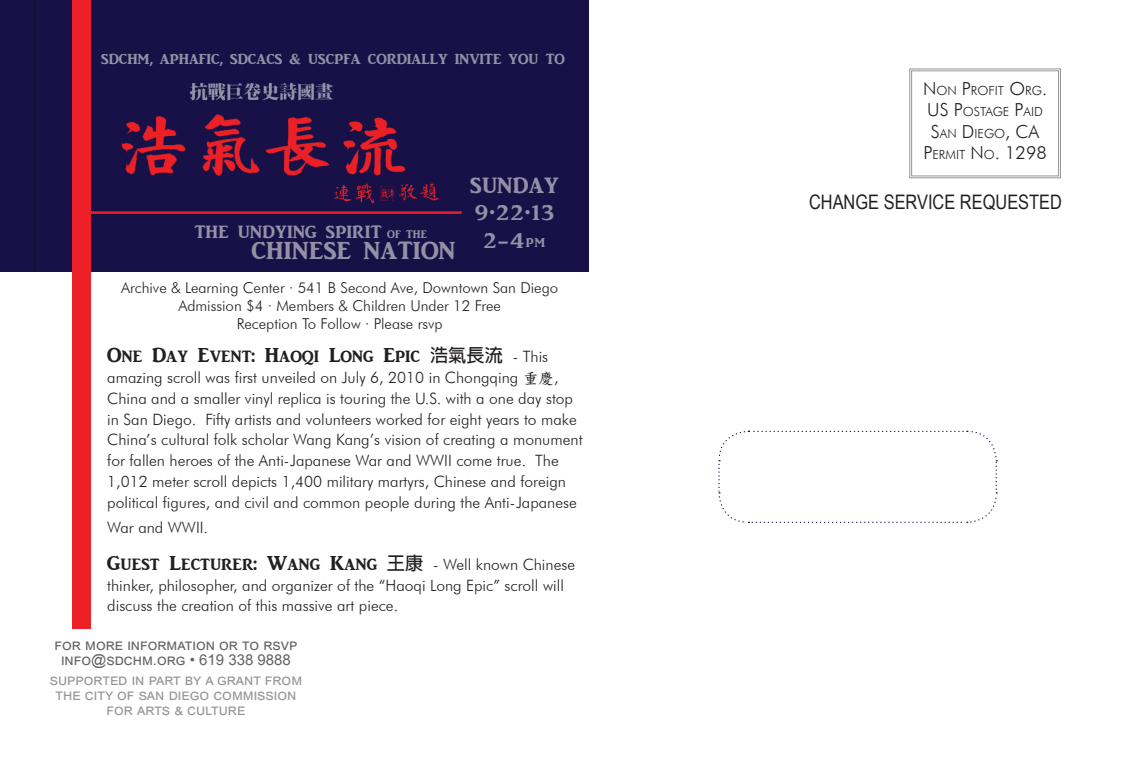
<style>
.page{position:relative;width:1125px;height:765px;background:#fff}
.page>*{position:absolute;margin:0;border:0;box-sizing:border-box;transform-origin:0 0}
.t1{font:25.5px "ARJULIAN";letter-spacing:.01em;color:#9490a6}
.t2{font:23px/27.5px "ARJULIAN";letter-spacing:.01em;color:#9490a6;text-align:center}
.t3{font:20.75px "ARJULIAN";color:#231f20}
.t4{font:20px "Arial Narrow";color:#231f20}
.t5{font:18.25px "ARJULIAN";letter-spacing:.01em;color:#9490a6}
.t6{font:300 18px "Futura BT";color:#231f20}
.t7{font:300 15.75px/20.8px "Futura BT";color:#231f20}
.t8{font:300 15px/18px "Futura BT";color:#231f20;text-align:center}
.t9{font:15px/15px "Arial";color:#939598;text-align:center}
.t10{font:15px/15px "Arial";color:#636366;text-align:center}
.t11{font:15px "ARJULIAN";color:#9490a6}
.t12{font:300 12.5px/21.5px "Futura BT";color:#231f20;text-align:center}
.s1{font-size:13.5px}
.s2{font-size:11.25px}
.s3{font-family:"Adobe Fan Heiti Std";font-weight:700;font-size:18.25px}
.s4{font-family:"Futura BT";font-weight:300;font-size:15.75px}
.s5{font-family:"DF Kai Shu SB Estd BF";font-weight:400}
.s6{font-size:18px}
.s7{font-size:12.5px}
</style>
<div class="page">
<svg style="left:909px;top:69px;width:152px;height:109px"></svg>
<div style="left:911px;top:71px;width:148px;height:105px;border:1px solid #939598"></div>
<svg style="left:718px;top:430px;width:279px;height:93px"></svg>
<div style="left:0;top:0;width:588px;height:272px;background:#181147"></div>
<img style="left:121px;top:114px;width:319px;height:90px">
<div style="left:72px;top:0;width:19px;height:629px;background:#ed2027"></div>
<hr style="left:84px;top:211px;width:378px;height:3px;background:#ed2027">
<img style="left:189px;top:83px;width:144px;height:18px">
<p class="t11" style="left:101px;top:51px;width:243px">SDCHM, APHAFIC, SDCACS &amp; USCPFA</p>
<p class="t11" style="left:368px;top:51px;width:199px">CORDIALLY INVITE YOU TO</p>
<h2 class="t2" style="left:470px;top:172px;width:90px">SUNDAY<br>9·22·13<br>2-4<span class="s1">PM</span></h2>
<p class="t5" style="left:195px;top:222px;width:234px">THE UNDYING SPIRIT <span class="s2">OF THE</span></p>
<h1 class="t1" style="left:252px;top:237px;width:206px">CHINESE NATION</h1>
<p class="t8" style="left:121px;top:279px;width:439px">Archive &amp; Learning Center · 541 B Second Ave, Downtown San Diego<br>Admission $4 · Members &amp; Children Under 12 Free<br>Reception To Follow · Please rsvp</p>
<h3 class="t3" style="left:107px;top:344px;width:442px">ONE DAY EVENT: HAOQI LONG EPIC <span class="s3">浩氣長流</span> <span class="s4">- This</span></h3>
<p class="t7" style="left:107px;top:367px;width:477px">amazing scroll was first unveiled on July 6, 2010 in Chongqing <span class="s5">重慶</span>, China and a smaller vinyl replica is touring the U.S. with a one day stop in San Diego. Fifty artists and volunteers worked for eight years to make China’s cultural folk scholar Wang Kang’s vision of creating a monument for fallen heroes of the Anti-Japanese War and WWII come true. The 1,012 meter scroll depicts 1,400 military martyrs, Chinese and foreign political figures, and civil and common people during the Anti-Japanese</p>
<p class="t7" style="left:107px;top:517px;width:102px">War and WWII.</p>
<h3 class="t3" style="left:107px;top:552px;width:469px">GUEST LECTURER: WANG KANG <span class="s3">王康</span> <span class="s4">- Well known Chinese</span></h3>
<p class="t7" style="left:107px;top:574px;width:458px">thinker, philosopher, and organizer of the “Haoqi Long Epic” scroll will discuss the creation of this massive art piece.</p>
<p class="t10" style="left:55px;top:637px;width:244px">for more information or to rsvp info@sdchm.org • 619 338 9888</p>
<p class="t9" style="left:50px;top:672px;width:254px">supported in part by a grant from the city of san diego commission for arts &amp; culture</p>
<p class="t12" style="left:923px;top:79px;width:126px"><span class="s6">N</span>ON <span class="s6">P</span>ROFIT <span class="s6">O</span>RG<span class="s6">.<br>US P</span>OSTAGE <span class="s6">P</span>AID<br><span class="s6">S</span>AN <span class="s6">D</span> IEGO<span class="s6">, CA</span></p>
<p class="t6" style="left:923px;top:142px;width:125px">P<span class="s7">ERMIT</span> N<span class="s7">O</span>. 1298</p>
<p class="t4" style="left:809px;top:187px;width:255px">CHANGE SERVICE REQUESTED</p>
</div>
